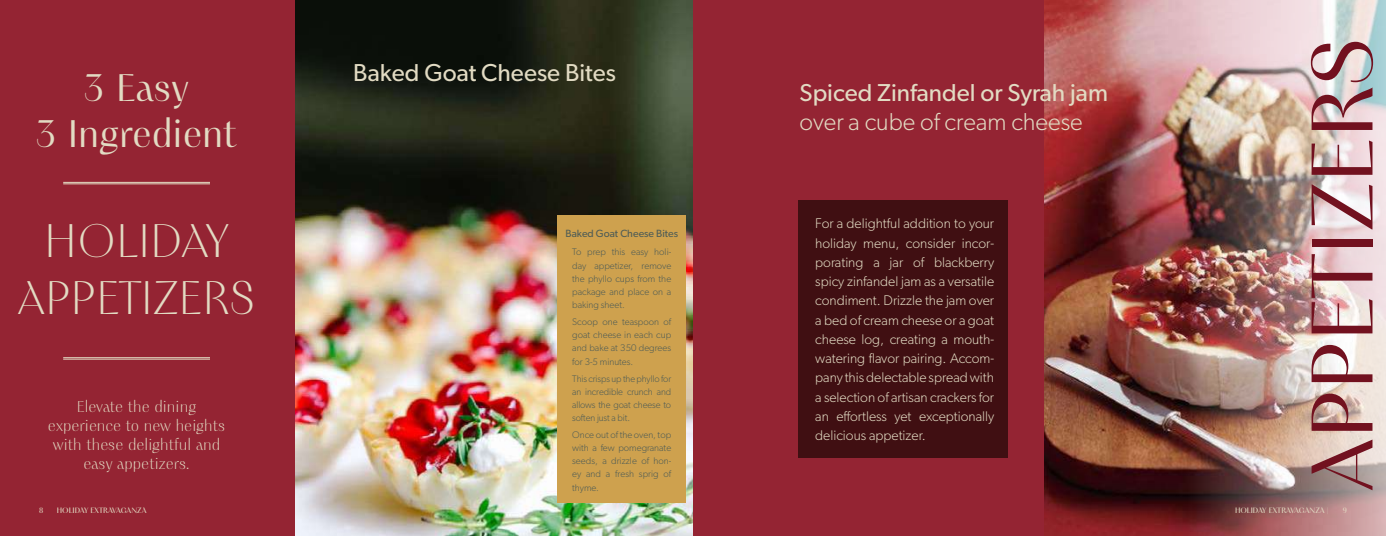
<style>
.page{position:relative;width:1386px;height:536px;background:#fff}
.page>*{position:absolute;margin:0;border:0;box-sizing:border-box;transform-origin:0 0}
.t1{font:300 87.5px "PF Marlet Display";color:#72111f}
.t2{font:100 47.25px/56.7px "PF Marlet Display";color:#e2dbc3;text-align:center}
.t3{font:300 38.5px/46.2px "PF Marlet Display";color:#e2dbc3;text-align:center}
.t4{font:24.5px "Gibson";color:#e2dbc3}
.t5{font:300 24.5px "Gibson";color:#e2dbc3}
.t6{font:100 15.75px/18.9px "PF Marlet Display";color:#e2dbc3;text-align:center}
.t7{font:300 14px/19.2px "Gibson";color:#e2dbc3;text-align:justify}
.t8{font:10.5px "Gibson";color:#4e5c56}
.t9{font:300 9.62px/13.1px "Gibson";color:#4e5c56;text-align:justify}
.t10{font:7.88px "PF Marlet Display";color:#e2dbc3}
</style>
<div class="page">
<div style="left:0;top:0;width:287px;height:536px;background:#942433"></div>
<img style="left:1043px;top:0;width:343px;height:536px">
<div style="left:273px;top:0;width:423px;height:536px;background:#942433"></div>
<img style="left:295px;top:0;width:398px;height:536px">
<hr style="left:63px;top:182px;width:147px;height:1px;background:#e2dbc3">
<hr style="left:63px;top:184px;width:147px;height:1px;background:#e2dbc3">
<hr style="left:63px;top:357px;width:147px;height:1px;background:#e2dbc3">
<hr style="left:63px;top:359px;width:147px;height:1px;background:#e2dbc3">
<div style="left:693px;top:0;width:350px;height:536px;background:#942433"></div>
<div style="left:557px;top:215px;width:129px;height:287px;background:#cea14e"></div>
<div style="left:799px;top:200px;width:209px;height:257px;background:#400f12"></div>
<h3 class="t3" style="left:36px;top:65px;width:202px">3 Easy<br>3 Ingredient</h3>
<h2 class="t2" style="left:18px;top:213px;width:240px">HOLIDAY<br>APPETIZERS</h2>
<h3 class="t6" style="left:48px;top:397px;width:179px">Elevate the dining experience to new heights with these delightful and easy appetizers.</h3>
<h3 class="t4" style="left:353px;top:58px;width:264px">Baked Goat Cheese Bites</h3>
<p class="t8" style="left:565px;top:227px;width:114px">Baked Goat Cheese Bites</p>
<p class="t9" style="left:572px;top:245px;width:101px">To prep this easy holi&shy;day appetizer, remove the phyllo cups from the package and place on a baking sheet.</p>
<p class="t9" style="left:572px;top:315px;width:101px">Scoop one teaspoon of goat cheese in each cup and bake at 350 degrees for 3-5 minutes.</p>
<p class="t9" style="left:572px;top:371px;width:101px">This crisps up the phyllo for an incredible crunch and allows the goat cheese to soften just a bit.</p>
<p class="t9" style="left:572px;top:428px;width:101px">Once out of the oven, top with a few pomegranate seeds, a drizzle of hon&shy;ey and a fresh sprig of thyme.</p>
<h3 class="t4" style="left:800px;top:78px;width:310px">Spiced Zinfandel or Syrah jam</h3>
<h3 class="t5" style="left:800px;top:107px;width:285px">over a cube of cream cheese</h3>
<p class="t7" style="left:815px;top:213px;width:180px">For a delightful addition to your holiday menu, consider incor&shy;porating a jar of blackberry spicy zinfandel jam as a versatile condiment. Drizzle the jam over a bed of cream cheese or a goat cheese log, creating a mouth&shy;watering flavor pairing. Accom&shy;pany this delectable spread with a selection of artisan crackers for an effortless yet exceptionally delicious appetizer.</p>
<h1 class="t1" style="left:1287px;top:491px;width:456px;rotate:-90deg">APPETIZERS</h1>
<p class="t10" style="left:39px;top:505px;width:6px">8</p>
<p class="t10" style="left:57px;top:505px;width:91px">HOLIDAY EXTRAVAGANZA</p>
<p class="t10" style="left:1235px;top:505px;width:95px">HOLIDAY EXTRAVAGANZA |</p>
<p class="t10" style="left:1343px;top:505px;width:6px">9</p>
</div>
